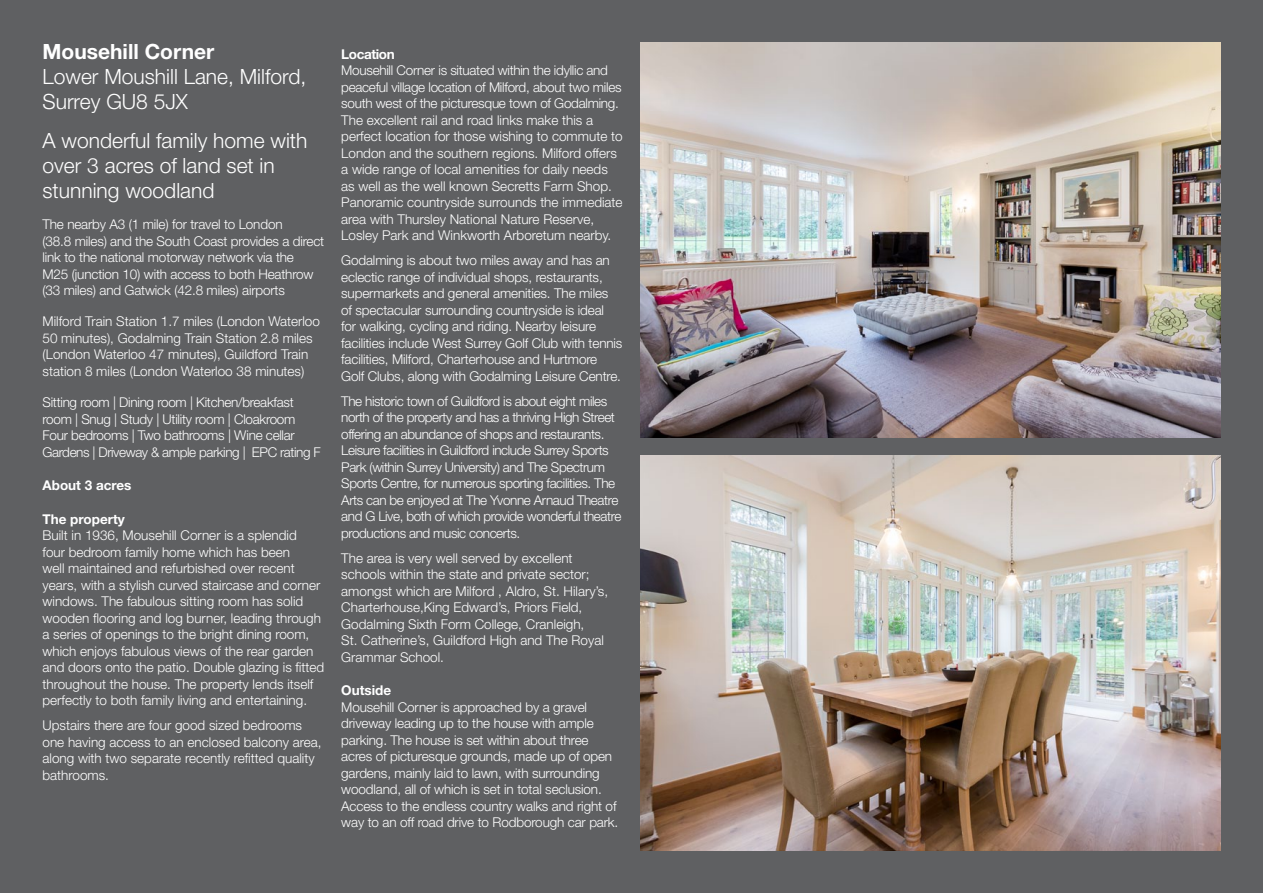
<style>
.page{position:relative;width:1263px;height:893px;background:#5f6062}
.page>*{position:absolute;margin:0;border:0;box-sizing:border-box;transform-origin:0 0}
.t1{font:300 21px/24.8px "Helvetica Neue";color:#fff}
.t2{font:700 21px "Helvetica Neue";color:#fff}
.t3{font:300 13.5px/16.5px "Helvetica Neue";letter-spacing:-.01em;color:#fff}
.t4{font:300 13.5px/16.5px "Helvetica Neue";letter-spacing:-.03em;color:#fff}
.t5{font:700 13.5px "Helvetica Neue";color:#fff}
.t6{font:700 13.5px "Helvetica Neue";letter-spacing:-.03em;color:#fff}
</style>
<div class="page">
<img style="left:640px;top:43px;width:580px;height:395px">
<img style="left:640px;top:455px;width:580px;height:395px">
<h1 class="t2" style="left:43px;top:39px;width:173px">Mousehill Corner</h1>
<h1 class="t1" style="left:43px;top:63px;width:265px">Lower Moushill Lane, Milford,<br>Surrey GU8 5JX</h1>
<h1 class="t1" style="left:43px;top:128px;width:266px">A wonderful family home with over 3 acres of land set in stunning woodland</h1>
<p class="t3" style="left:43px;top:216px;width:283px">The nearby A3 (1 mile) for travel to London<br>(38.8 miles) and the South Coast provides a direct link to the national motorway network via the<br>M25 (junction 10) with access to both Heathrow (33 miles) and Gatwick (42.8 miles) airports</p>
<p class="t3" style="left:43px;top:313px;width:279px">Milford Train Station 1.7 miles (London Waterloo 50 minutes), Godalming Train Station 2.8 miles (London Waterloo 47 minutes), Guildford Train station 8 miles (London Waterloo 38 minutes)</p>
<p class="t3" style="left:43px;top:394px;width:280px">Sitting room | Dining room | Kitchen/breakfast room | Snug | Study | Utility room | Cloakroom Four bedrooms | Two bathrooms | Wine cellar Gardens | Driveway &amp; ample parking | EPC rating F</p>
<p class="t5" style="left:43px;top:477px;width:91px">About 3 acres</p>
<p class="t5" style="left:43px;top:511px;width:84px">The property</p>
<p class="t3" style="left:43px;top:527px;width:283px">Built in 1936, Mousehill Corner is a splendid<br>four bedroom family home which has been<br>well maintained and refurbished over recent years, with a stylish curved staircase and corner windows. The fabulous sitting room has solid wooden flooring and log burner, leading through a series of openings to the bright dining room, which enjoys fabulous views of the rear garden and doors onto the patio. Double glazing is fitted throughout the house. The property lends itself perfectly to both family living and entertaining.</p>
<p class="t3" style="left:43px;top:717px;width:281px">Upstairs there are four good sized bedrooms one having access to an enclosed balcony area, along with two separate recently refitted quality bathrooms.</p>
<p class="t6" style="left:341px;top:46px;width:55px">Location</p>
<p class="t3" style="left:341px;top:62px;width:283px">Mousehill Corner is situated within the idyllic and peaceful village location of Milford, about two miles south west of the picturesque town of Godalming.<br>The excellent rail and road links make this a perfect location for those wishing to commute to London and the southern regions. Milford offers a wide range of local amenities for daily needs as well as the well known Secretts Farm Shop.<br>Panoramic countryside surrounds the immediate area with Thursley National Nature Reserve, Losley Park and Winkworth Arboretum nearby.</p>
<p class="t3" style="left:341px;top:252px;width:283px">Godalming is about two miles away and has an eclectic range of individual shops, restaurants, supermarkets and general amenities. The miles of spectacular surrounding countryside is ideal for walking, cycling and riding. Nearby leisure facilities include West Surrey Golf Club with tennis facilities, Milford, Charterhouse and Hurtmore Golf Clubs, along with Godalming Leisure Centre.</p>
<p class="t4" style="left:341px;top:393px;width:282px">The historic town of Guildford is about eight miles north of the property and has a thriving High Street offering an abundance of shops and restaurants.<br>Leisure facilities in Guildford include Surrey Sports Park (within Surrey University) and The Spectrum Sports Centre, for numerous sporting facilities. The Arts can be enjoyed at The Yvonne Arnaud Theatre and G Live, both of which provide wonderful theatre productions and music concerts.</p>
<p class="t3" style="left:341px;top:550px;width:268px">The area is very well served by excellent schools within the state and private sector; amongst which are Milford , Aldro, St. Hilary’s, Charterhouse,King Edward’s, Priors Field, Godalming Sixth Form College, Cranleigh,<br>St. Catherine’s, Guildford High and The Royal Grammar School.</p>
<p class="t5" style="left:341px;top:682px;width:51px">Outside</p>
<p class="t3" style="left:341px;top:699px;width:279px">Mousehill Corner is approached by a gravel driveway leading up to the house with ample parking. The house is set within about three acres of picturesque grounds, made up of open gardens, mainly laid to lawn, with surrounding woodland, all of which is set in total seclusion.<br>Access to the endless country walks and right of way to an off road drive to Rodborough car park.</p>
</div>
